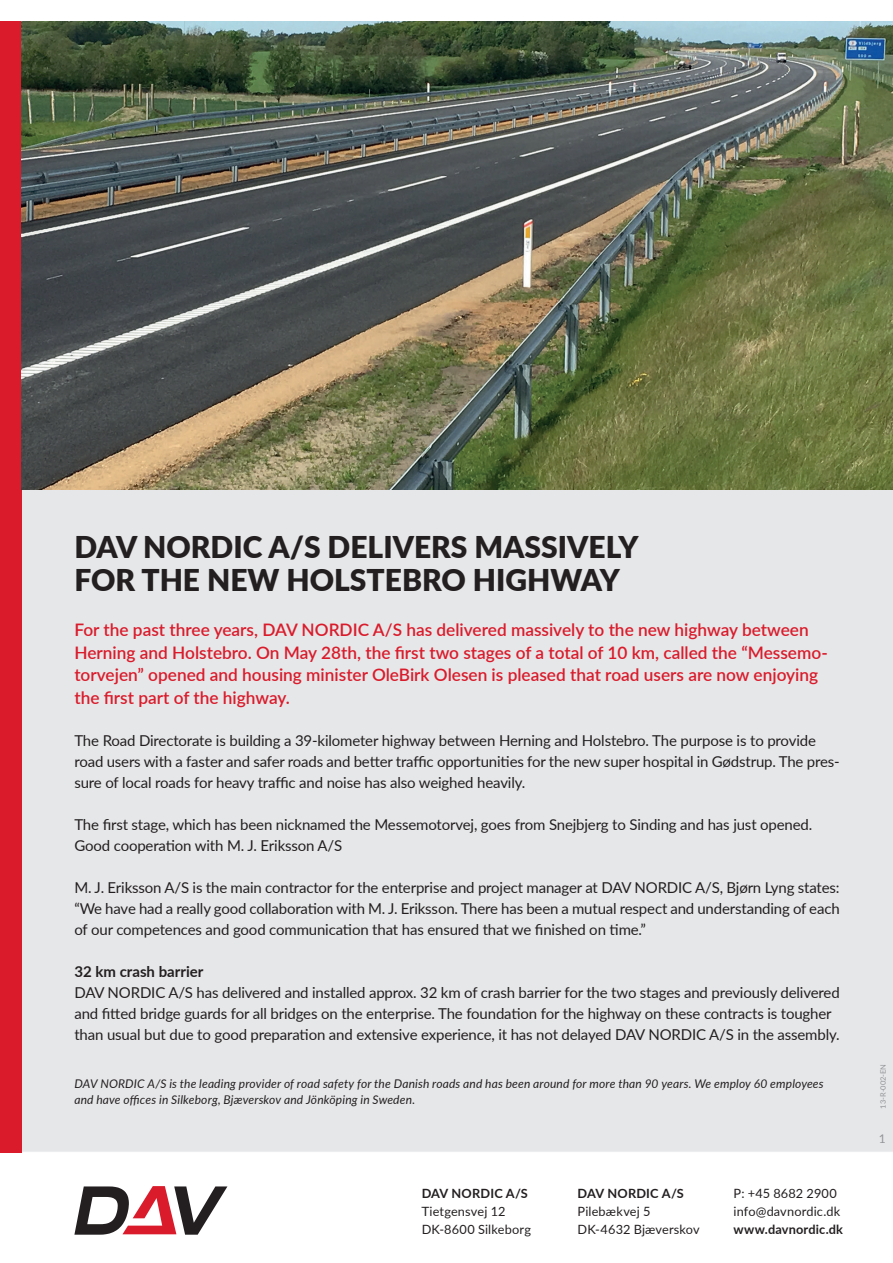
<style>
.page{position:relative;width:893px;height:1263px;background:#fff}
.page>*{position:absolute;margin:0;border:0;box-sizing:border-box;transform-origin:0 0}
.Ov{font:900 30px/33px "Lato";color:#231f20}
.manchet{font:600 17.25px/22.5px "Lato";color:#da1b2b}
.Br{font:15px/21px "Lato";letter-spacing:-.01em;color:#231f20;text-align:justify}
.manchet-2{font:15px/21px "Lato";letter-spacing:-.01em;color:#231f20}
.mr{font:700 15px "Lato";color:#231f20}
.t1{font:12.75px/18px "Lato";letter-spacing:.01em;color:#231f20}
.t2{font:700 12.75px "Lato";letter-spacing:.015em;color:#231f20}
.firma_fakta{font:italic 12px/16.5px "Lato";letter-spacing:.015em;color:#231f20}
.t3{font:12px "Lato";color:#939598}
.Illusstrations_micro{font:7.5px "Lato";color:#939598}
</style>
<div class="page">
<div style="left:21px;top:489px;width:872px;height:663px;background:#e6e7e9"></div>
<div style="left:0;top:21px;width:21px;height:1131px;background:#da1b2b"></div>
<svg style="left:74px;top:1186px;width:153px;height:49px"></svg>
<img style="left:21px;top:21px;width:872px;height:468px">
<p class="Ov" style="left:74px;top:529px;width:566px">DAV NORDIC A/S DELIVERS MASSIVELY<br>FOR THE NEW HOLSTEBRO HIGHWAY</p>
<p class="manchet" style="left:74px;top:618px;width:755px">For the past three years, DAV NORDIC A/S has delivered massively to the new highway between Herning and Holstebro. On May 28th, the first two stages of a total of 10 km, called the “Messemo&shy;torvejen” opened and housing minister OleBirk Olesen is pleased that road users are now enjoying the first part of the highway.</p>
<p class="manchet-2" style="left:74px;top:729px;width:767px">The Road Directorate is building a 39-kilometer highway between Herning and Holstebro. The purpose is to provide road users with a faster and safer roads and better traffic opportunities for the new super hospital in Gødstrup. The pres&shy;sure of local roads for heavy traffic and noise has also weighed heavily.</p>
<p class="Br" style="left:74px;top:813px;width:739px">The first stage, which has been nicknamed the Messemotorvej, goes from Snejbjerg to Sinding and has just opened.</p>
<p class="Br" style="left:74px;top:834px;width:269px">Good cooperation with M. J. Eriksson A/S</p>
<p class="Br" style="left:74px;top:876px;width:767px">M. J. Eriksson A/S is the main contractor for the enterprise and project manager at DAV NORDIC A/S, Bjørn Lyng states: “We have had a really good collaboration with M. J. Eriksson. There has been a mutual respect and understanding of each of our competences and good communication that has ensured that we finished on time.”</p>
<p class="mr" style="left:74px;top:960px;width:131px">32 km crash barrier</p>
<p class="Br" style="left:74px;top:981px;width:767px;text-align:left">DAV NORDIC A/S has delivered and installed approx. 32 km of crash barrier for the two stages and previously delivered and fitted bridge guards for all bridges on the enterprise. The foundation for the highway on these contracts is tougher than usual but due to good preparation and extensive experience, it has not delayed DAV NORDIC A/S in the assembly.</p>
<p class="firma_fakta" style="left:74px;top:1075px;width:751px">DAV NORDIC A/S is the leading provider of road safety for the Danish roads and has been around for more than 90 years. We employ 60 employees and have offices in Silkeborg, Bjæverskov and Jönköping in Sweden.</p>
<p class="t2" style="left:422px;top:1184px;width:108px">DAV NORDIC A/S</p>
<p class="t1" style="left:422px;top:1201px;width:111px">Tietgensvej 12<br>DK-8600 Silkeborg</p>
<p class="t2" style="left:578px;top:1184px;width:108px">DAV NORDIC A/S</p>
<p class="t1" style="left:578px;top:1201px;width:124px">Pilebækvej 5<br>DK-4632 Bjæverskov</p>
<p class="t1" style="left:733px;top:1183px;width:108px">P: +45 8682 2900 info@davnordic.dk</p>
<p class="t2" style="left:733px;top:1220px;width:111px">www.davnordic.dk</p>
<p class="t1" style="left:733px;top:1183px;width:9px">T</p>
<p class="Illusstrations_micro" style="left:878px;top:1108px;width:46px;rotate:-90deg">13-R-002-EN</p>
<p class="t3" style="left:879px;top:1130px;width:8px">1</p>
</div>
